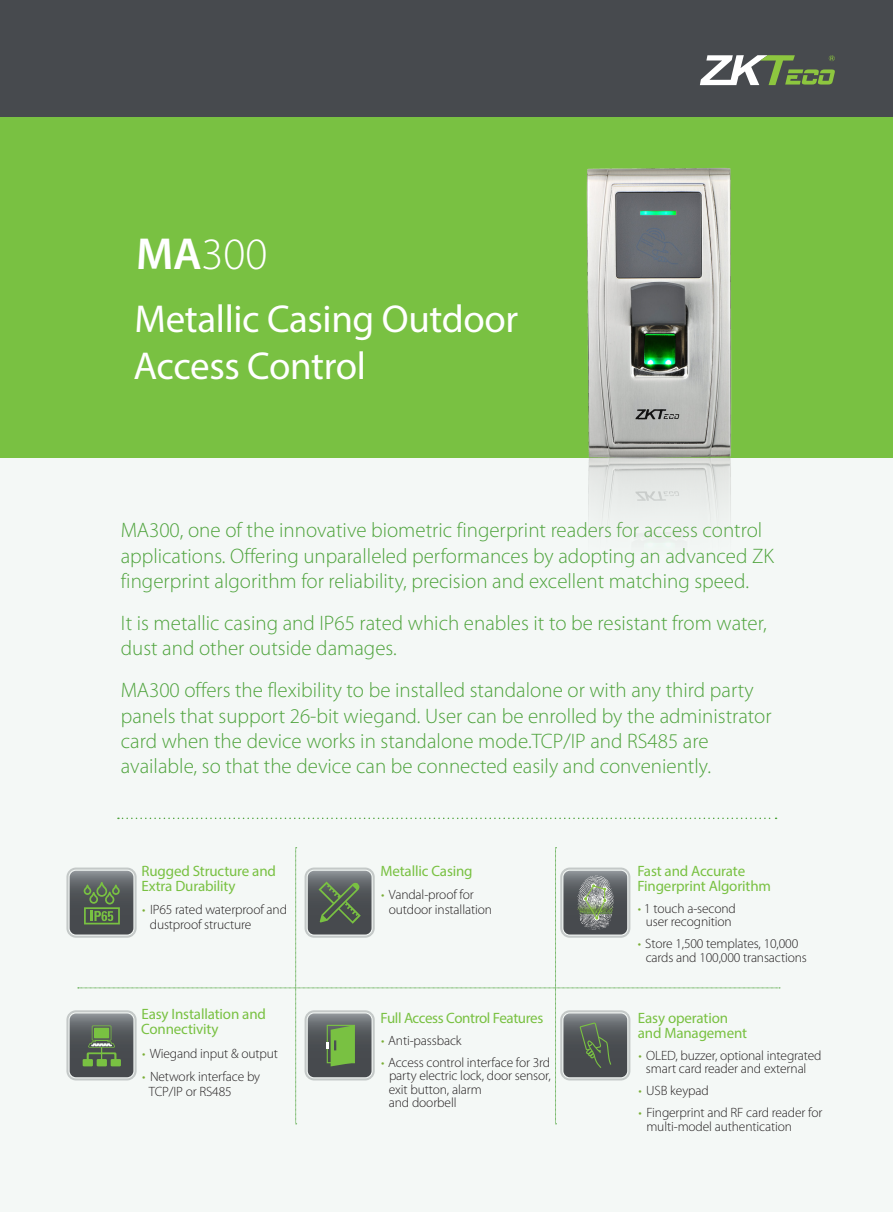
<style>
.page{position:relative;width:893px;height:1212px;background:#f4f8f6}
.page>*{position:absolute;margin:0;border:0;box-sizing:border-box;transform-origin:0 0}
.t1{font:300 45px "Myriad Pro";color:#fff}
.t2{font:39px "Myriad Pro";letter-spacing:-.01em;color:#fff}
.F16_introduction{font:300 21px/25.2px "Myriad Pro";color:#4fa33d}
.Headline_for_Bullet{font:15px/15px "Myriad Pro";letter-spacing:-.01em;color:#79c142}
.bulleted{font:300 13.5px/13.5px "Myriad Pro";letter-spacing:-.01em;color:#231f20}
.s1{font-weight:600}
.s2{color:#7aae36}
</style>
<div class="page">
<div style="left:0;top:0;width:893px;height:117px;background:#474a4e"></div>
<div style="left:0;top:117px;width:893px;height:341px;background:#79c142"></div>
<svg style="left:700px;top:55px;width:135px;height:30px"></svg>
<svg style="left:118px;top:817px;width:658px;height:2px"></svg>
<svg style="left:66px;top:867px;width:71px;height:71px"></svg>
<svg style="left:66px;top:1010px;width:71px;height:70px"></svg>
<svg style="left:70px;top:847px;width:710px;height:277px"></svg>
<img style="left:586px;top:168px;width:146px;height:371px">
<p class="t1" style="left:136px;top:227px;width:133px"><span class="s1">MA</span>300</p>
<p class="t2" style="left:135px;top:295px;width:385px">Metallic Casing Outdoor</p>
<p class="t2" style="left:133px;top:342px;width:234px">Access Control</p>
<p class="F16_introduction" style="left:121px;top:518px;width:654px">MA300, one of the innovative biometric fingerprint readers for access control applications. Offering unparalleled performances by adopting an advanced ZK fingerprint algorithm for reliability, precision and excellent matching speed.</p>
<p class="F16_introduction" style="left:121px;top:610px;width:647px">It is metallic casing and IP65 rated which enables it to be resistant from water, dust and other outside damages.</p>
<p class="F16_introduction" style="left:121px;top:678px;width:652px">MA300 offers the flexibility to be installed standalone or with any third party panels that support 26-bit wiegand. User can be enrolled by the administrator card when the device works in standalone mode.TCP/IP and RS485 are available, so that the device can be connected easily and conveniently.</p>
<p class="Headline_for_Bullet" style="left:142px;top:863px;width:136px">Rugged Structure and<br>Extra Durability</p>
<p class="bulleted" style="left:150px;top:902px;width:139px;line-height:15px;text-indent:-8px"><span class="s2">•</span> IP65 rated waterproof and dustproof structure</p>
<p class="Headline_for_Bullet" style="left:141px;top:1006px;width:126px">Easy Installation and<br>Connectivity</p>
<p class="bulleted" style="left:142px;top:1046px;width:137px"><span class="s2">•</span> Wiegand input &amp; output</p>
<p class="bulleted" style="left:149px;top:1069px;width:113px;line-height:15px;text-indent:-7px"><span class="s2">•</span> Network interface by<br>TCP/IP or RS485</p>
<p class="Headline_for_Bullet" style="left:380px;top:863px;width:94px">Metallic Casing</p>
<p class="bulleted" style="left:389px;top:887px;width:105px;line-height:15px;text-indent:-8px"><span class="s2">•</span> Vandal-proof for outdoor installation</p>
<p class="Headline_for_Bullet" style="left:381px;top:1010px;width:164px">Full Access Control Features</p>
<p class="bulleted" style="left:381px;top:1033px;width:82px"><span class="s2">•</span> Anti-passback</p>
<p class="bulleted" style="left:389px;top:1055px;width:163px;text-indent:-8px"><span class="s2">•</span> Access control interface for 3rd party electric lock, door sensor, exit button, alarm<br>and doorbell</p>
<p class="Headline_for_Bullet" style="left:637px;top:863px;width:135px">Fast and Accurate<br>Fingerprint Algorithm</p>
<p class="bulleted" style="left:638px;top:901px;width:99px;text-align:center"><span class="s2">•</span> 1 touch a-second user recognition</p>
<p class="bulleted" style="left:646px;top:937px;width:163px;text-indent:-8px"><span class="s2">•</span> Store 1,500 templates, 10,000 cards and 100,000 transactions</p>
<p class="Headline_for_Bullet" style="left:638px;top:1010px;width:111px">Easy operation and Management</p>
<p class="bulleted" style="left:638px;top:1048px;width:185px;text-align:center"><span class="s2">•</span> OLED, buzzer, optional integrated smart card reader and external</p>
<p class="bulleted" style="left:638px;top:1084px;width:72px"><span class="s2">•</span> USB keypad</p>
<p class="bulleted" style="left:646px;top:1106px;width:178px;text-indent:-8px"><span class="s2">•</span> Fingerprint and RF card reader for multi-model authentication</p>
</div>
